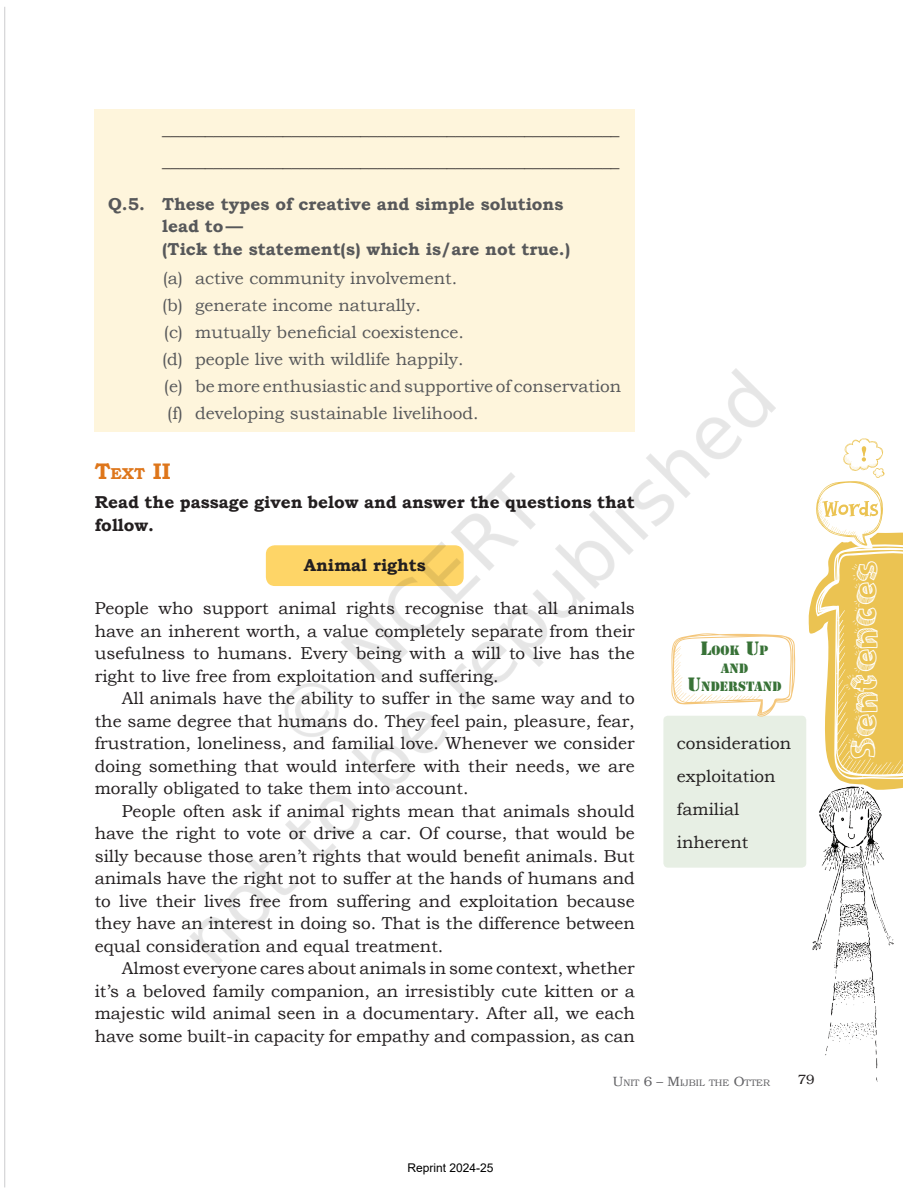
<style>
.page{position:relative;width:903px;height:1191px;background:#fff}
.page>*{position:absolute;margin:0;border:0;box-sizing:border-box;transform-origin:0 0}
.t1{font:37.2px "Sketch 3 D";color:#fff}
.t2{font:700 22.5px "Bookman Old Style";color:#de761b}
.t3{font:17.25px/22.5px "Bookman Old Style";color:#231f20;text-align:justify}
.t4{font:17.25px "Bookman Old Style";color:#57585a}
.t5{font:700 17.25px/22.5px "Bookman Old Style";color:#57585a}
.t6{font:700 17.25px/22.5px "Bookman Old Style";color:#231f20}
.t7{font:13.5px "Bookman";color:#231f20}
.t8{font:12.6px/18px "Stencil Std";color:#387237;text-align:center}
.t9{font:12px "Arial";color:#000}
.t10{font:9.45px "Bookman";color:#636366}
.s1{font-size:15.75px}
.s2{font-size:18px}
.s3{font-size:13.5px}
</style>
<div class="page">
<img style="left:4px;top:7px;width:898px;height:1181px">
<img style="left:86px;top:293px;width:707px;height:707px">
<p class="t3" style="left:162px;top:114px;width:459px;line-height:31.5px">_____________________________________________________ _____________________________________________________</p>
<p class="t5" style="left:162px;top:192px;width:409px;text-indent:-54px">Q.5. These types of creative and simple solutions lead to—<br>(Tick the statement(s) which is/are not true.)</p>
<p class="t4" style="left:163px;top:267px;width:296px">(a) active community involvement.</p>
<p class="t4" style="left:162px;top:294px;width:260px">(b) generate income naturally.</p>
<p class="t4" style="left:164px;top:321px;width:302px">(c) mutually beneficial coexistence.</p>
<p class="t4" style="left:162px;top:348px;width:303px">(d) people live with wildlife happily.</p>
<p class="t4" style="left:164px;top:375px;width:459px">(e) be more enthusiastic and supportive of conservation</p>
<p class="t4" style="left:167px;top:402px;width:313px">(f) developing sustainable livelihood.</p>
<h2 class="t2" style="left:95px;top:455px;width:68px">T<span class="s1">ext</span> II</h2>
<p class="t6" style="left:95px;top:491px;width:541px">Read the passage given below and answer the questions that follow.</p>
<p class="t6" style="left:303px;top:554px;width:124px">Animal rights</p>
<p class="t3" style="left:95px;top:597px;width:541px">People who support animal rights recognise that all animals have an inherent worth, a value completely separate from their usefulness to humans. Every being with a will to live has the right to live free from exploitation and suffering.</p>
<p class="t3" style="left:95px;top:687px;width:541px;text-indent:27px">All animals have the ability to suffer in the same way and to the same degree that humans do. They feel pain, pleasure, fear, frustration, loneliness, and familial love. Whenever we consider doing something that would interfere with their needs, we are morally obligated to take them into account.</p>
<p class="t3" style="left:95px;top:799px;width:541px;text-indent:27px">People often ask if animal rights mean that animals should have the right to vote or drive a car. Of course, that would be silly because those aren’t rights that would benefit animals. But animals have the right not to suffer at the hands of humans and to live their lives free from suffering and exploitation because they have an interest in doing so. That is the difference between equal consideration and equal treatment.</p>
<p class="t3" style="left:95px;top:957px;width:541px;text-indent:27px">Almost everyone cares about animals in some context, whether it’s a beloved family companion, an irresistibly cute kitten or a majestic wild animal seen in a documentary. After all, we each have some built-in capacity for empathy and compassion, as can</p>
<p class="t8" style="left:687px;top:641px;width:96px"><span class="s2">L</span>OOK <span class="s2">U</span>P<br>AND<br><span class="s2">U</span>NDERSTAND</p>
<p class="t3" style="left:676px;top:727px;width:116px;line-height:33px;text-align:left">consideration exploitation familial inherent</p>
<p class="t9" style="left:407px;top:1160px;width:88px">Reprint 2024-25</p>
<p class="t10" style="left:612px;top:1077px;width:158px"><span class="s3">U</span>NIT <span class="s3">6 – M</span>IJBIL THE <span class="s3">O</span>TTER</p>
<p class="t7" style="left:797px;top:1072px;width:18px">79</p>
<h1 class="t1" style="left:842px;top:760px;width:200px;rotate:-90deg">Sentences</h1>
</div>
